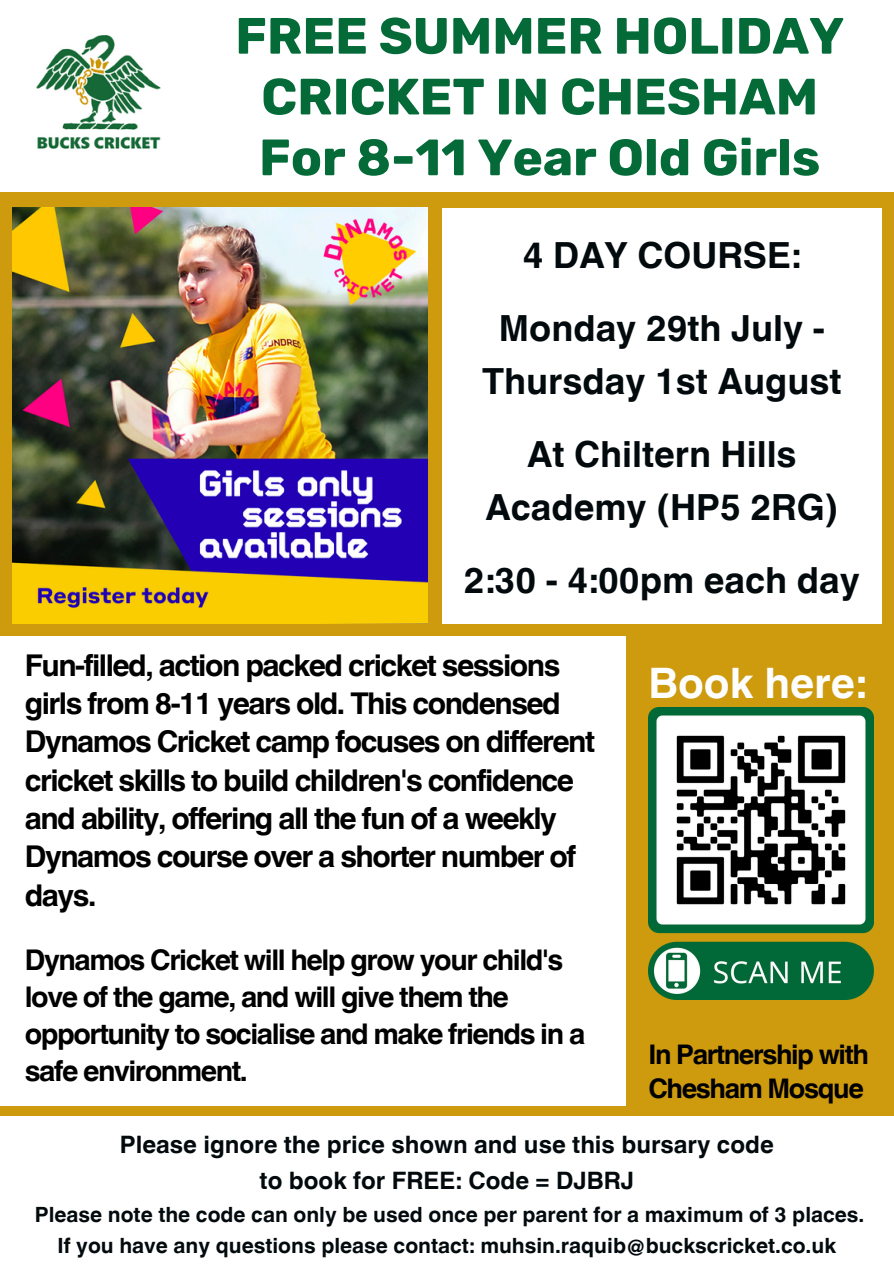
<style>
.page{position:relative;width:894px;height:1264px;background:#fff}
.page>*{position:absolute;margin:0;border:0;box-sizing:border-box;transform-origin:0 0}
.t1{font:700 51px/60.8px "Rubik";color:#046a38;text-align:center}
.t2{font:700 42px "Helvetica World";color:#fefefe}
.t3{font:700 36px/52.8px "Helvetica World";color:#030a0d;text-align:center}
.t4{font:700 30px/38.2px "Helvetica World";letter-spacing:-.05em;color:#000}
.t5{font:700 28.5px/37.2px "Helvetica World";letter-spacing:-.05em;color:#000}
.t6{font:700 27px/33.8px "Helvetica World";letter-spacing:-.05em;color:#000}
.t7{font:700 24px "Helvetica World";color:#030a0d}
.t8{font:700 21px "Helvetica World";color:#030a0d}
</style>
<div class="page">
<div style="left:0;top:0;width:893px;height:1263px;background:#ce9a0e"></div>
<div style="left:0;top:0;width:893px;height:192px;background:#fff"></div>
<div style="left:0;top:1116px;width:893px;height:147px;background:#fff"></div>
<img style="left:36px;top:35px;width:125px;height:114px">
<img style="left:648px;top:707px;width:225px;height:292px">
<div style="left:442px;top:208px;width:439px;height:415px;background:#fff"></div>
<img style="left:12px;top:208px;width:415px;height:415px">
<div style="left:0;top:636px;width:625px;height:469px;background:#fff"></div>
<h5 class="t1" style="left:235px;top:6px;width:610px">FREE SUMMER HOLIDAY<br>CRICKET IN CHESHAM<br>For 8-11 Year Old Girls</h5>
<h4 class="t3" style="left:522px;top:225px;width:279px">4 DAY COURSE:</h4>
<h5 class="t3" style="left:482px;top:298px;width:361px">Monday 29th July -<br>Thursday 1st August</h5>
<h5 class="t3" style="left:485px;top:424px;width:354px">At Chiltern Hills<br>Academy (HP5 2RG)</h5>
<h2 class="t3" style="left:464px;top:550px;width:397px">2:30 - 4:00pm each day</h2>
<p class="t4" style="left:25px;top:643px;width:571px">Fun-filled, action packed cricket sessions girls from 8-11 years old. This condensed Dynamos Cricket camp focuses on different cricket skills to build children's confidence and ability, offering all the fun of a weekly Dynamos course over a shorter number of days.</p>
<p class="t5" style="left:25px;top:938px;width:561px">Dynamos Cricket will help grow your child's love of the game, and will give them the opportunity to socialise and make friends in a safe environment.</p>
<p class="t2" style="left:648px;top:648px;width:219px">Book here:</p>
<p class="t6" style="left:648px;top:1034px;width:222px">In Partnership with<br>Chesham Mosque</p>
<p class="t7" style="left:120px;top:1124px;width:655px">Please ignore the price shown and use this bursary code</p>
<h1 class="t7" style="left:259px;top:1160px;width:376px">to book for FREE: Code = DJBRJ</h1>
<p class="t8" style="left:35px;top:1197px;width:830px">Please note the code can only be used once per parent for a maximum of 3 places.</p>
<h3 class="t8" style="left:57px;top:1228px;width:779px">If you have any questions please contact: muhsin.raquib@buckscricket.co.uk</h3>
</div>
